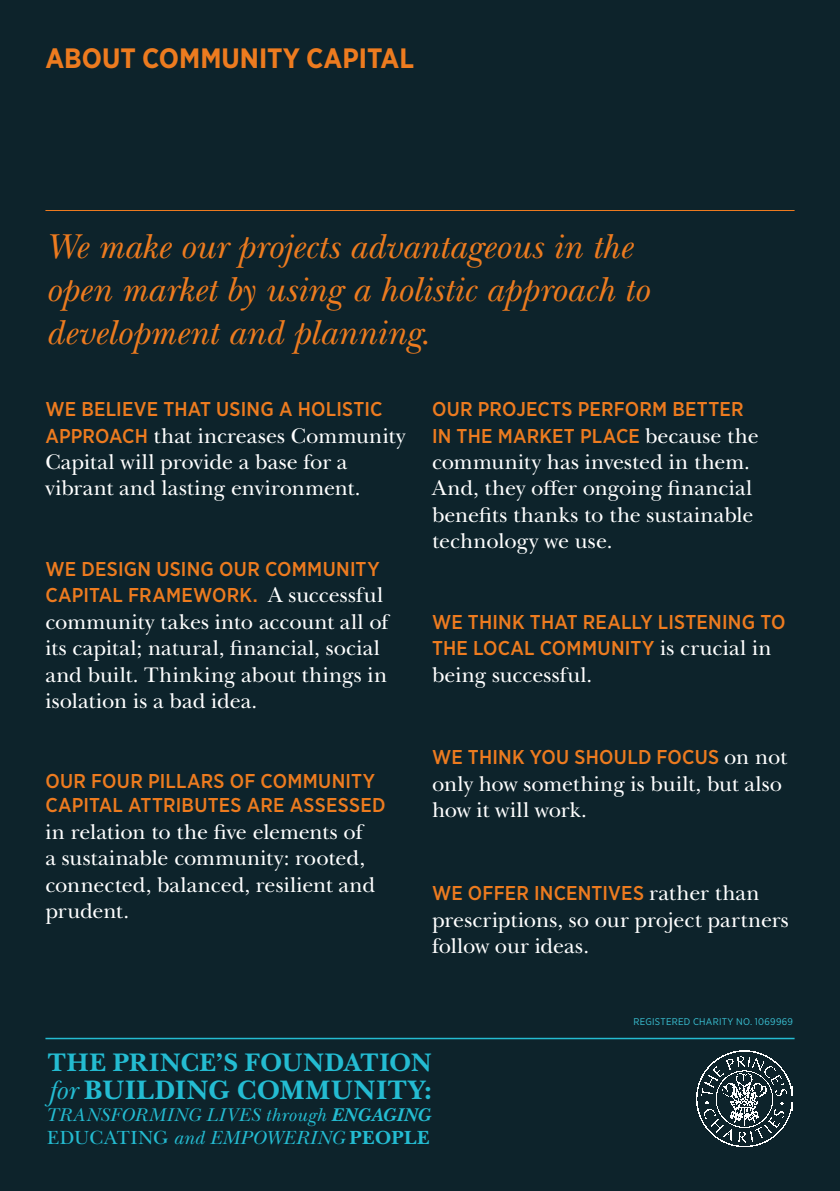
<style>
.page{position:relative;width:840px;height:1191px;background:#fff}
.page>*{position:absolute;margin:0;border:0;box-sizing:border-box;transform-origin:0 0}
.Secondary_header{font:italic 36px/43.2px "New Baskerville ITC Pro";letter-spacing:-.005em;color:#ed7b1f}
.t1{font:700 28px "New Baskerville ITC Pro";letter-spacing:.03em;color:#24bcd2}
.t2{font:700 28px "Gotham Narrow";color:#ed7b1f}
.t3{font:700 26.4px "New Baskerville ITC Pro";letter-spacing:.015em;color:#24bcd2}
.Secondary_header-2{font:22px/26.4px "New Baskerville ITC Pro";color:#fff}
.Secondary_header-3{font:500 20px/26.4px "Gotham Narrow";letter-spacing:.01em;color:#ed7b1f}
.t4{font:italic 19.8px "New Baskerville ITC Pro";letter-spacing:.02em;color:#24bcd2}
.t5{font:italic 19.2px "New Baskerville ITC Pro";letter-spacing:.025em;color:#24bcd2}
.Secondary_header-4{font:9.8px "Gotham Narrow";letter-spacing:.03em;color:#3ac3d6}
.s1{font-family:"Gotham Narrow";font-weight:500;font-size:20px;color:#ed7b1f}
.s2{font-family:"New Baskerville ITC Pro";font-weight:400;font-size:22px;color:#fff}
.s3{font-weight:400;font-style:italic}
.s4{font-weight:700}
.s5{font-style:normal}
.s6{font-weight:700;font-style:normal}
</style>
<div class="page">
<div style="left:0;top:0;width:839px;height:1191px;background:#0d232b"></div>
<hr style="left:45px;top:1037px;width:749px;height:2px;background:#24bcd2">
<hr style="left:45px;top:210px;width:749px;height:1px;background:#ed7b1f">
<img style="left:696px;top:1050px;width:96px;height:96px">
<p class="t2" style="left:45px;top:40px;width:370px">ABOUT COMMUNITY CAPITAL</p>
<p class="Secondary_header" style="left:45px;top:225px;width:604px">We make our projects advantageous in the open market by using a holistic approach to development and planning.</p>
<p class="Secondary_header-3" style="left:45px;top:395px;width:338px">WE BELIEVE THAT USING A HOLISTIC</p>
<p class="Secondary_header-2" style="left:45px;top:422px;width:361px"><span class="s1">APPROACH</span> that increases Community<br>Capital will provide a base for a vibrant and lasting environment.</p>
<p class="Secondary_header-3" style="left:45px;top:555px;width:339px">WE DESIGN USING OUR COMMUNITY<br>CAPITAL FRAMEWORK. <span class="s2">A successful</span></p>
<p class="Secondary_header-2" style="left:45px;top:609px;width:344px">community takes into account all of its capital; natural, financial, social and built. Thinking about things in isolation is a bad idea.</p>
<p class="Secondary_header-3" style="left:45px;top:769px;width:341px;line-height:24px">OUR FOUR PILLARS OF COMMUNITY<br>CAPITAL ATTRIBUTES ARE ASSESSED</p>
<p class="Secondary_header-2" style="left:45px;top:819px;width:331px">in relation to the five elements of a sustainable community: rooted, connected, balanced, resilient and prudent.</p>
<p class="Secondary_header-3" style="left:432px;top:395px;width:328px">OUR PROJECTS PERFORM BETTER<br>IN THE MARKET PLACE <span class="s2">because the</span></p>
<p class="Secondary_header-2" style="left:432px;top:449px;width:323px">community has invested in them.<br>And, they offer ongoing financial benefits thanks to the sustainable technology we use.</p>
<p class="Secondary_header-3" style="left:432px;top:608px;width:355px">WE THINK THAT REALLY LISTENING TO<br>THE LOCAL COMMUNITY <span class="s2">is crucial in</span></p>
<p class="Secondary_header-2" style="left:432px;top:661px;width:162px">being successful.</p>
<p class="Secondary_header-3" style="left:432px;top:744px;width:356px">WE THINK YOU SHOULD FOCUS <span class="s2">on not</span></p>
<p class="Secondary_header-2" style="left:432px;top:771px;width:351px">only how something is built, but also how it will work.</p>
<p class="Secondary_header-3" style="left:432px;top:879px;width:329px">WE OFFER INCENTIVES <span class="s2">rather than</span></p>
<p class="Secondary_header-2" style="left:432px;top:906px;width:358px">prescriptions, so our project partners follow our ideas.</p>
<p class="Secondary_header-4" style="left:633px;top:1015px;width:161px">REGISTERED CHARITY NO. 1069969</p>
<p class="t3" style="left:48px;top:1046px;width:385px">THE PRINCE’S FOUNDATION</p>
<p class="t1" style="left:48px;top:1073px;width:385px"><span class="s3">for</span> BUILDING COMMUNITY:</p>
<p class="t5" style="left:45px;top:1104px;width:387px">TRANSFORMING LIVES through <span class="s4">ENGAGING</span></p>
<p class="t4" style="left:47px;top:1125px;width:383px"><span class="s5">EDUCATING</span> and EMPOWERING <span class="s6">PEOPLE</span></p>
</div>
